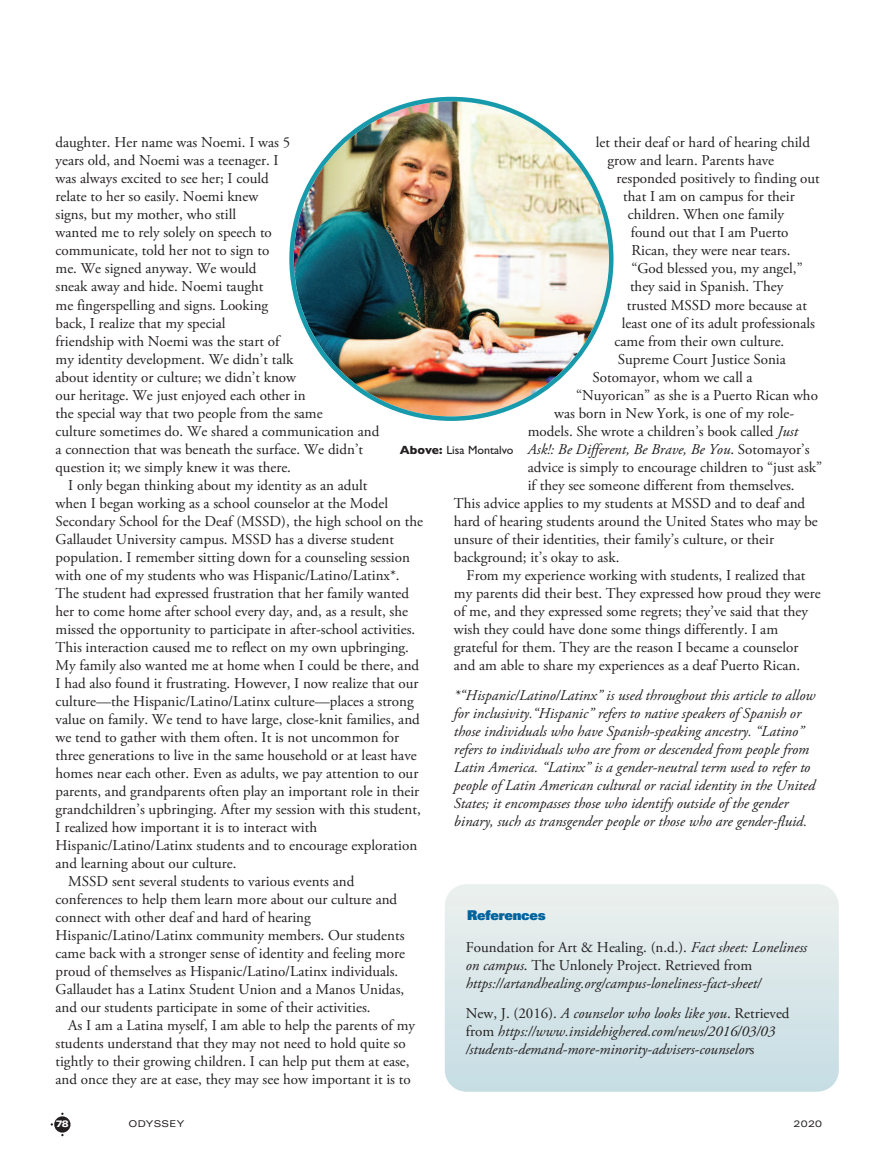
<style>
.page{position:relative;width:878px;height:1175px;background:#fff}
.page>*{position:absolute;margin:0;border:0;box-sizing:border-box;transform-origin:0 0}
.t1{font:15px/18px "Adobe Garamond Pro";color:#231f20}
.t2{font:italic 15px/18px "Adobe Garamond Pro";color:#231f20}
.t3{font:900 13.5px "Univers";letter-spacing:-.015em;color:#01639e}
.t4{font:12px "Gill Sans";color:#231f20}
.t5{font:expanded 9.3px "Univers";letter-spacing:.035em;color:#231f20}
.t6{font:900 expanded 9.3px "Univers";color:#fff}
.s1{font-style:italic}
.s2{font-style:normal}
.s3{font-weight:700}
</style>
<div class="page">
<div style="left:54px;top:1116px;width:16px;height:16px;background:#231f20;border-radius:50%"></div>
<img style="left:289px;top:97px;width:324px;height:324px">
<svg style="left:445px;top:884px;width:393px;height:207px;background:#d8e6e9"></svg>
<p class="t1" style="left:56px;top:135px;width:325px">daughter. Her name was Noemi. I was 5<br>years old, and Noemi was a teenager. I<br>was always excited to see her; I could<br>relate to her so easily. Noemi knew<br>signs, but my mother, who still<br>wanted me to rely solely on speech to<br>communicate, told her not to sign to<br>me. We signed anyway. We would<br>sneak away and hide. Noemi taught<br>me fingerspelling and signs. Looking<br>back, I realize that my special<br>friendship with Noemi was the start of<br>my identity development. We didn’t talk<br>about identity or culture; we didn’t know<br>our heritage. We just enjoyed each other in<br>the special way that two people from the same<br>culture sometimes do. We shared a communication and a connection that was beneath the surface. We didn’t question it; we simply knew it was there.</p>
<p class="t1" style="left:68px;top:477px;width:301px">I only began thinking about my identity as an adult</p>
<p class="t1" style="left:56px;top:495px;width:334px">when I began working as a school counselor at the Model</p>
<p class="t1" style="left:56px;top:513px;width:369px">Secondary School for the Deaf (MSSD), the high school on the</p>
<p class="t1" style="left:56px;top:531px;width:340px">Gallaudet University campus. MSSD has a diverse student</p>
<p class="t1" style="left:56px;top:549px;width:356px">population. I remember sitting down for a counseling session</p>
<p class="t1" style="left:56px;top:567px;width:346px">with one of my students who was Hispanic/Latino/Latinx*.</p>
<p class="t1" style="left:56px;top:585px;width:355px">The student had expressed frustration that her family wanted</p>
<p class="t1" style="left:56px;top:603px;width:354px">her to come home after school every day, and, as a result, she</p>
<p class="t1" style="left:56px;top:621px;width:361px">missed the opportunity to participate in after-school activities.</p>
<p class="t1" style="left:56px;top:639px;width:355px">This interaction caused me to reflect on my own upbringing.</p>
<p class="t1" style="left:56px;top:657px;width:365px">My family also wanted me at home when I could be there, and</p>
<p class="t1" style="left:56px;top:675px;width:364px">I had also found it frustrating. However, I now realize that our</p>
<p class="t1" style="left:56px;top:693px;width:360px">culture—the Hispanic/Latino/Latinx culture—places a strong</p>
<p class="t1" style="left:56px;top:711px;width:366px">value on family. We tend to have large, close-knit families, and</p>
<p class="t1" style="left:56px;top:729px;width:345px">we tend to gather with them often. It is not uncommon for</p>
<p class="t1" style="left:56px;top:747px;width:363px">three generations to live in the same household or at least have</p>
<p class="t1" style="left:56px;top:765px;width:364px">homes near each other. Even as adults, we pay attention to our</p>
<p class="t1" style="left:56px;top:783px;width:365px">parents, and grandparents often play an important role in their</p>
<p class="t1" style="left:56px;top:801px;width:367px">grandchildren’s upbringing. After my session with this student,</p>
<p class="t1" style="left:56px;top:819px;width:263px">I realized how important it is to interact with</p>
<p class="t1" style="left:56px;top:837px;width:363px">Hispanic/Latino/Latinx students and to encourage exploration</p>
<p class="t1" style="left:56px;top:855px;width:182px">and learning about our culture.</p>
<p class="t1" style="left:68px;top:873px;width:287px">MSSD sent several students to various events and</p>
<p class="t1" style="left:56px;top:891px;width:343px">conferences to help them learn more about our culture and</p>
<p class="t1" style="left:56px;top:909px;width:257px">connect with other deaf and hard of hearing</p>
<p class="t1" style="left:56px;top:927px;width:350px">Hispanic/Latino/Latinx community members. Our students</p>
<p class="t1" style="left:56px;top:945px;width:351px">came back with a stronger sense of identity and feeling more</p>
<p class="t1" style="left:56px;top:963px;width:344px">proud of themselves as Hispanic/Latino/Latinx individuals.</p>
<p class="t1" style="left:56px;top:981px;width:350px">Gallaudet has a Latinx Student Union and a Manos Unidas,</p>
<p class="t1" style="left:56px;top:999px;width:316px">and our students participate in some of their activities.</p>
<p class="t1" style="left:68px;top:1017px;width:348px">As I am a Latina myself, I am able to help the parents of my</p>
<p class="t1" style="left:56px;top:1035px;width:352px">students understand that they may not need to hold quite so</p>
<p class="t1" style="left:56px;top:1053px;width:355px">tightly to their growing children. I can help put them at ease,</p>
<p class="t1" style="left:56px;top:1071px;width:357px">and once they are at ease, they may see how important it is to</p>
<p class="t1" style="left:596px;top:135px;width:215px">let their deaf or hard of hearing child</p>
<p class="t1" style="left:607px;top:153px;width:168px">grow and learn. Parents have</p>
<p class="t1" style="left:616px;top:171px;width:205px">responded positively to finding out</p>
<p class="t1" style="left:623px;top:189px;width:173px">that I am on campus for their</p>
<p class="t1" style="left:628px;top:207px;width:158px">children. When one family</p>
<p class="t1" style="left:630px;top:225px;width:159px">found out that I am Puerto</p>
<p class="t1" style="left:631px;top:243px;width:160px">Rican, they were near tears.</p>
<p class="t1" style="left:631px;top:261px;width:173px">“God blessed you, my angel,”</p>
<p class="t1" style="left:630px;top:279px;width:155px">they said in Spanish. They</p>
<p class="t1" style="left:627px;top:297px;width:181px">trusted MSSD more because at</p>
<p class="t1" style="left:621px;top:315px;width:195px">least one of its adult professionals</p>
<p class="t1" style="left:614px;top:333px;width:171px">came from their own culture.</p>
<p class="t1" style="left:617px;top:351px;width:170px">Supreme Court Justice Sonia</p>
<p class="t1" style="left:592px;top:369px;width:162px">Sotomayor, whom we call a</p>
<p class="t1" style="left:576px;top:387px;width:243px">“Nuyorican” as she is a Puerto Rican who</p>
<p class="t1" style="left:554px;top:405px;width:241px">was born in New York, is one of my role-</p>
<p class="t1" style="left:527px;top:423px;width:272px">models. She wrote a children’s book called <span class="s1">Just</span></p>
<p class="t2" style="left:527px;top:441px;width:283px">Ask!: Be Different, Be Brave, Be You<span class="s2">. Sotomayor’s</span></p>
<p class="t1" style="left:527px;top:459px;width:296px">advice is simply to encourage children to “just ask”</p>
<p class="t1" style="left:527px;top:477px;width:268px">if they see someone different from themselves.</p>
<p class="t1" style="left:454px;top:495px;width:353px">This advice applies to my students at MSSD and to deaf and</p>
<p class="t1" style="left:454px;top:513px;width:365px">hard of hearing students around the United States who may be</p>
<p class="t1" style="left:454px;top:531px;width:322px">unsure of their identities, their family’s culture, or their</p>
<p class="t1" style="left:454px;top:549px;width:167px">background; it’s okay to ask.</p>
<p class="t1" style="left:466px;top:567px;width:340px">From my experience working with students, I realized that</p>
<p class="t1" style="left:454px;top:585px;width:368px">my parents did their best. They expressed how proud they were</p>
<p class="t1" style="left:454px;top:603px;width:355px">of me, and they expressed some regrets; they’ve said that they</p>
<p class="t1" style="left:454px;top:621px;width:326px">wish they could have done some things differently. I am</p>
<p class="t1" style="left:454px;top:639px;width:346px">grateful for them. They are the reason I became a counselor</p>
<p class="t1" style="left:454px;top:657px;width:348px">and am able to share my experiences as a deaf Puerto Rican.</p>
<p class="t2" style="left:454px;top:687px;width:363px">*“Hispanic/Latino/Latinx” is used throughout this article to allow for inclusivity.“Hispanic” refers to native speakers of Spanish or those individuals who have Spanish-speaking ancestry. “Latino” refers to individuals who are from or descended from people from Latin America. “Latinx” is a gender-neutral term used to refer to people of Latin American cultural or racial identity in the United States; it encompasses those who identify outside of the gender binary, such as transgender people or those who are gender-fluid.</p>
<p class="t4" style="left:400px;top:443px;width:115px"><span class="s3">Above:</span> Lisa Montalvo</p>
<p class="t3" style="left:467px;top:910px;width:80px">References</p>
<p class="t2" style="left:466px;top:939px;width:343px"><span class="s2">Foundation for Art &amp; Healing. (n.d.).</span> Fact sheet: Loneliness on campus<span class="s2">. The Unlonely Project. Retrieved from </span>https://artandhealing.org/campus-loneliness-fact-sheet/</p>
<p class="t2" style="left:466px;top:1005px;width:325px"><span class="s2">New, J. (2016).</span> A counselor who looks like you<span class="s2">. Retrieved from</span> https://www.insidehighered.com/news/2016/03/03 /students-demand-more-minority-advisers-counselor<span class="s2">s</span></p>
<p class="t6" style="left:56px;top:1120px;width:14px">78</p>
<p class="t5" style="left:128px;top:1120px;width:57px">ODYSSEY</p>
<p class="t5" style="left:793px;top:1120px;width:30px">2020</p>
</div>
